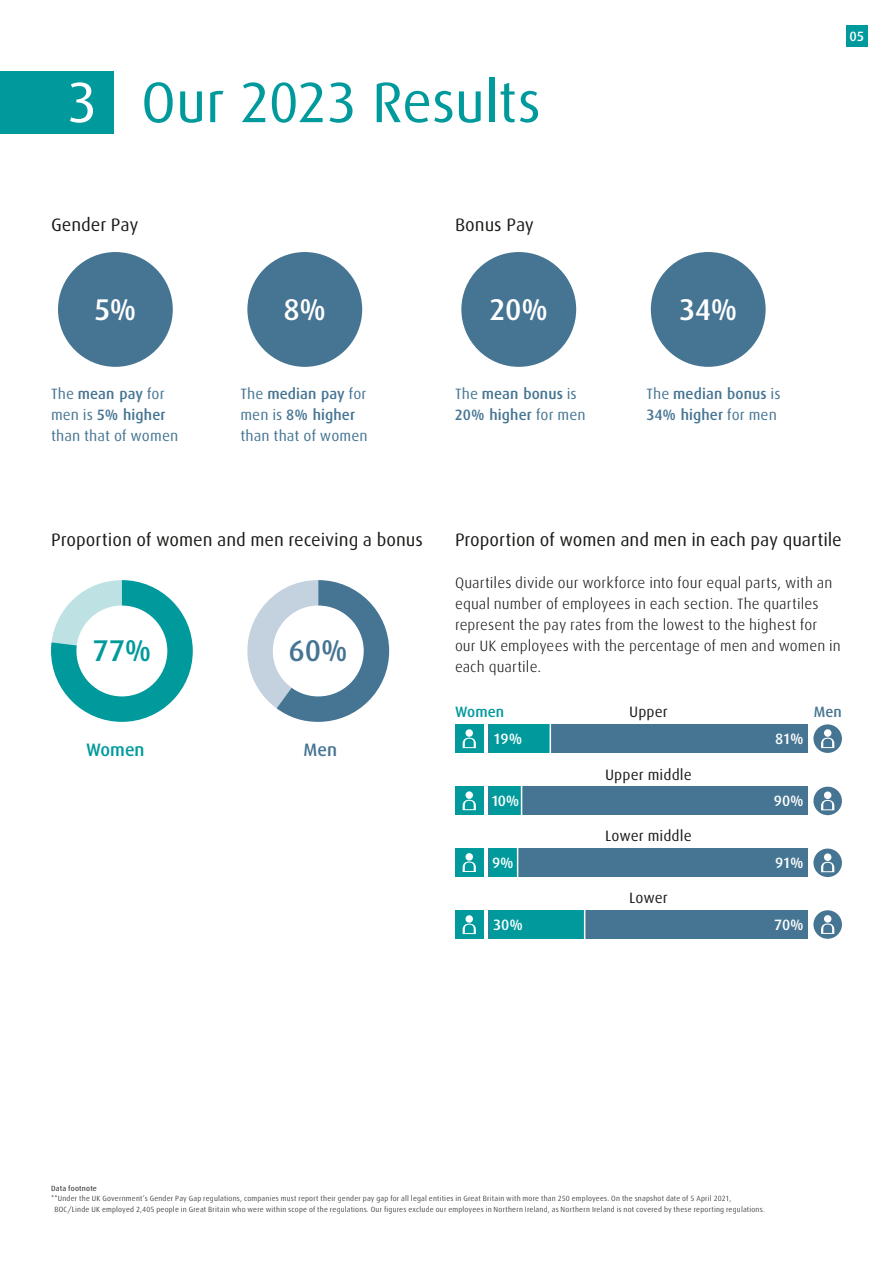
<style>
.page{position:relative;width:893px;height:1263px;background:#fff}
.page>*{position:absolute;margin:0;border:0;box-sizing:border-box;transform-origin:0 0}
.t1{font:57px "Linde Dax Global";letter-spacing:-.015em;color:#009a9d}
.t2{font:500 30px "Linde Dax Global";color:#fff}
.t3{font:500 30px "Linde Dax Global";color:#009a9d}
.t4{font:500 30px "Linde Dax Global";color:#467593}
.t5{font:18px "Linde Dax Global";letter-spacing:-.005em;color:#1a1a18}
.t6{font:500 18px "Linde Dax Global";color:#009a9d}
.t7{font:500 18px "Linde Dax Global";color:#467593}
.t8{font:300 15px/21px "Linde Dax Global";letter-spacing:.005em;color:#1a1a18}
.t9{font:15px/21px "Linde Dax Global";letter-spacing:.005em;color:#467593}
.t10{font:500 15px/21px "Linde Dax Global";letter-spacing:.005em;color:#467593}
.t11{font:15px "Linde Dax Global";letter-spacing:.005em;color:#1a1a18}
.t12{font:500 15px "Linde Dax Global";letter-spacing:-.025em;color:#fff}
.t13{font:500 15px "Linde Dax Global";letter-spacing:.005em;color:#009a9d}
.t14{font:500 13.5px "Linde Dax Global";color:#fff}
.t15{font:300 7.5px/10.5px "Linde Dax Global";letter-spacing:.025em;color:#1a1a18}
.t16{font:7.5px "Linde Dax Global";letter-spacing:.02em;color:#1a1a18}
.s1{color:#fff}
.s2{font-weight:500}
.s3{font-weight:400}
</style>
<div class="page">
<svg style="left:51px;top:580px;width:142px;height:142px"></svg>
<div style="left:76px;top:605px;width:91px;height:91px;background:#fff;border-radius:50%"></div>
<svg style="left:247px;top:580px;width:142px;height:142px"></svg>
<div style="left:273px;top:605px;width:91px;height:91px;background:#fff;border-radius:50%"></div>
<div style="left:846px;top:26px;width:21px;height:21px;background:#009a9d"></div>
<div style="left:0;top:71px;width:113px;height:62px;background:#009a9d"></div>
<div style="left:247px;top:252px;width:115px;height:115px;background:#467593;border-radius:50%"></div>
<div style="left:58px;top:252px;width:115px;height:115px;background:#467593;border-radius:50%"></div>
<div style="left:461px;top:252px;width:115px;height:115px;background:#467593;border-radius:50%"></div>
<div style="left:651px;top:252px;width:115px;height:115px;background:#467593;border-radius:50%"></div>
<div style="left:455px;top:724px;width:28px;height:29px;background:#009a9d"></div>
<svg style="left:463px;top:738px;width:13px;height:10px"></svg>
<div style="left:465px;top:729px;width:8px;height:8px;background:#fff;border-radius:50%"></div>
<svg style="left:813px;top:724px;width:29px;height:29px"></svg>
<svg style="left:821px;top:738px;width:13px;height:10px"></svg>
<div style="left:824px;top:729px;width:7px;height:8px;background:#fff;border-radius:50%"></div>
<div style="left:489px;top:724px;width:319px;height:29px;background:#467593"></div>
<div style="left:489px;top:724px;width:61px;height:29px;background:#009a9d"></div>
<hr style="left:550px;top:723px;width:1px;height:31px;background:#fff">
<div style="left:455px;top:786px;width:28px;height:29px;background:#009a9d"></div>
<svg style="left:463px;top:800px;width:13px;height:10px"></svg>
<div style="left:465px;top:791px;width:8px;height:8px;background:#fff;border-radius:50%"></div>
<div style="left:813px;top:787px;width:29px;height:28px;background:#467593;border-radius:50%"></div>
<svg style="left:821px;top:800px;width:13px;height:10px"></svg>
<div style="left:824px;top:791px;width:7px;height:8px;background:#fff;border-radius:50%"></div>
<div style="left:489px;top:787px;width:319px;height:28px;background:#467593"></div>
<div style="left:489px;top:787px;width:33px;height:28px;background:#009a9d"></div>
<hr style="left:521px;top:786px;width:1px;height:30px;background:#fff">
<div style="left:455px;top:848px;width:28px;height:29px;background:#009a9d"></div>
<svg style="left:463px;top:861px;width:13px;height:11px"></svg>
<div style="left:465px;top:853px;width:8px;height:8px;background:#fff;border-radius:50%"></div>
<svg style="left:813px;top:848px;width:29px;height:29px"></svg>
<svg style="left:821px;top:862px;width:13px;height:10px"></svg>
<div style="left:824px;top:853px;width:7px;height:8px;background:#fff;border-radius:50%"></div>
<div style="left:489px;top:848px;width:319px;height:29px;background:#467593"></div>
<div style="left:489px;top:848px;width:28px;height:29px;background:#009a9d"></div>
<hr style="left:517px;top:848px;width:1px;height:30px;background:#fff">
<div style="left:455px;top:910px;width:28px;height:29px;background:#009a9d"></div>
<svg style="left:463px;top:923px;width:13px;height:11px"></svg>
<div style="left:465px;top:915px;width:8px;height:8px;background:#fff;border-radius:50%"></div>
<div style="left:813px;top:910px;width:29px;height:29px;background:#467593;border-radius:50%"></div>
<svg style="left:821px;top:923px;width:13px;height:11px"></svg>
<div style="left:824px;top:915px;width:7px;height:7px;background:#fff;border-radius:50%"></div>
<div style="left:489px;top:910px;width:319px;height:29px;background:#467593"></div>
<div style="left:489px;top:910px;width:96px;height:29px;background:#009a9d"></div>
<hr style="left:584px;top:909px;width:1px;height:31px;background:#fff">
<h1 class="t1" style="left:67px;top:69px;width:476px"><span class="s1">3</span> Our 2023 Results</h1>
<h3 class="t14" style="left:849px;top:28px;width:16px">05</h3>
<h3 class="t5" style="left:51px;top:214px;width:89px">Gender Pay</h3>
<h3 class="t5" style="left:455px;top:214px;width:80px">Bonus Pay</h3>
<h2 class="t2" style="left:94px;top:292px;width:44px">5%</h2>
<h2 class="t2" style="left:283px;top:292px;width:44px">8%</h2>
<h2 class="t2" style="left:489px;top:292px;width:60px">20%</h2>
<h2 class="t2" style="left:679px;top:292px;width:60px">34%</h2>
<h3 class="t9" style="left:51px;top:383px;width:129px">The <span class="s2">mean pay</span> for men is <span class="s2">5% higher </span>than that of women</h3>
<h3 class="t9" style="left:240px;top:383px;width:129px">The <span class="s2">median pay</span> for men is <span class="s2">8% higher </span>than that of women</h3>
<h3 class="t10" style="left:646px;top:383px;width:136px"><span class="s3">The</span> median bonus <span class="s3">is<br></span>34% higher <span class="s3">for men</span></h3>
<h3 class="t10" style="left:455px;top:383px;width:132px"><span class="s3">The</span> mean bonus <span class="s3">is<br></span>20% higher <span class="s3">for men</span></h3>
<h3 class="t5" style="left:51px;top:529px;width:374px">Proportion of women and men receiving a bonus</h3>
<h3 class="t5" style="left:455px;top:529px;width:388px">Proportion of women and men in each pay quartile</h3>
<p class="t8" style="left:455px;top:572px;width:387px">Quartiles divide our workforce into four equal parts, with an equal number of employees in each section. The quartiles represent the pay rates from the lowest to the highest for our UK employees with the percentage of men and women in each quartile.</p>
<h2 class="t3" style="left:92px;top:633px;width:61px">77%</h2>
<h2 class="t4" style="left:289px;top:633px;width:61px">60%</h2>
<h3 class="t6" style="left:86px;top:739px;width:60px">Women</h3>
<h3 class="t7" style="left:304px;top:739px;width:35px">Men</h3>
<h3 class="t13" style="left:455px;top:703px;width:51px">Women</h3>
<h3 class="t11" style="left:629px;top:703px;width:40px">Upper</h3>
<h3 class="t10" style="left:814px;top:702px;width:30px">Men</h3>
<h3 class="t12" style="left:493px;top:730px;width:31px">19%</h3>
<h3 class="t11" style="left:605px;top:766px;width:88px">Upper middle</h3>
<h3 class="t12" style="left:491px;top:792px;width:30px">10%</h3>
<h3 class="t12" style="left:774px;top:792px;width:32px">90%</h3>
<h3 class="t11" style="left:605px;top:827px;width:88px">Lower middle</h3>
<h3 class="t12" style="left:492px;top:854px;width:23px">9%</h3>
<h3 class="t12" style="left:775px;top:854px;width:30px">91%</h3>
<h3 class="t11" style="left:629px;top:889px;width:40px">Lower</h3>
<h3 class="t12" style="left:493px;top:916px;width:31px">30%</h3>
<h3 class="t12" style="left:774px;top:916px;width:31px">70%</h3>
<h3 class="t12" style="left:775px;top:730px;width:30px">81%</h3>
<p class="t16" style="left:51px;top:1184px;width:47px">Data footnote</p>
<p class="t15" style="left:54px;top:1193px;width:712px;text-indent:-3px">**Under the UK Government’s Gender Pay Gap regulations, companies must report their gender pay gap for all legal entities in Great Britain with more than 250 employees. On the snapshot date of 5 April 2021,<br>BOC/Linde UK employed 2,405 people in Great Britain who were within scope of the regulations. Our figures exclude our employees in Northern Ireland, as Northern Ireland is not covered by these reporting regulations.</p>
</div>
